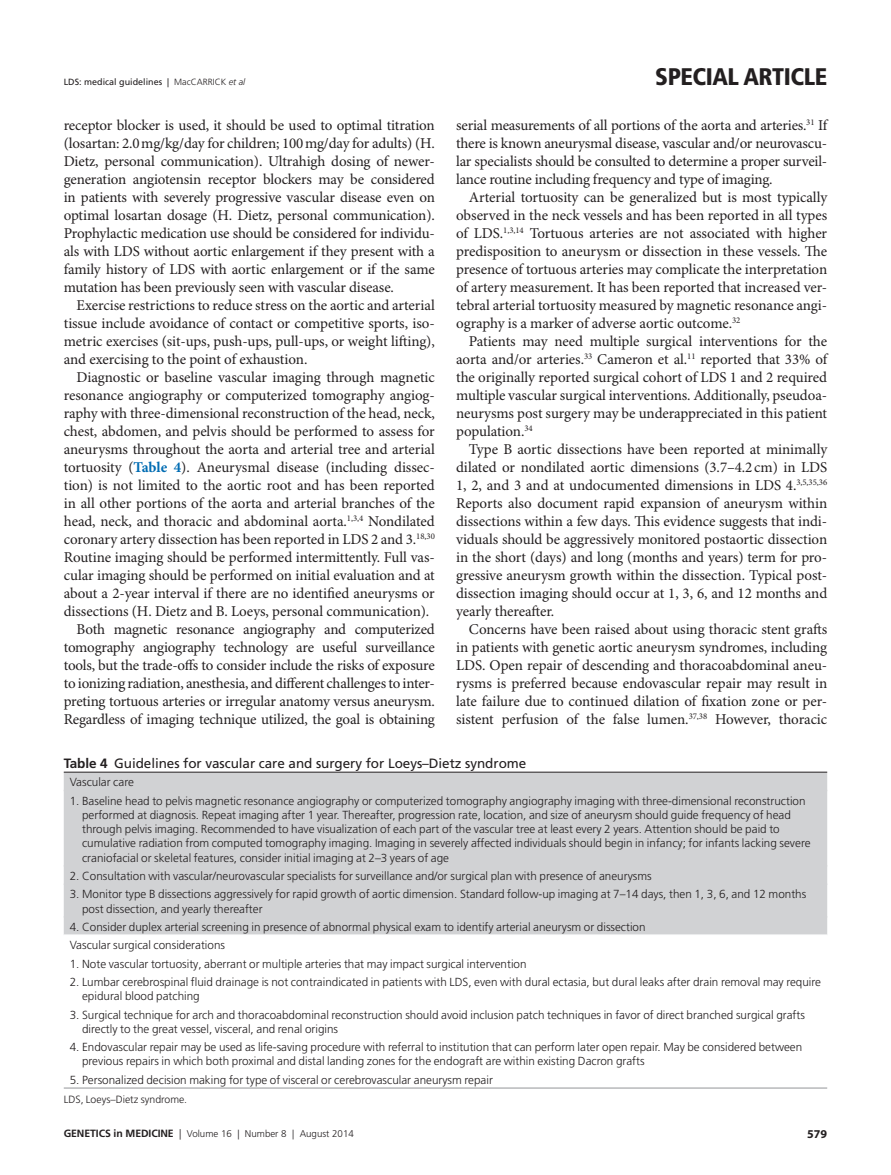
<style>
.page{position:relative;width:891px;height:1175px;background:#fff}
.page>*{position:absolute;margin:0;border:0;box-sizing:border-box;transform-origin:0 0}
.t1{font:900 condensed 24px "Frutiger LT Pro";letter-spacing:-.02em;color:#231f20}
.t2{font:15px/18px "Minion Pro";letter-spacing:-.01em;color:#231f20;text-align:justify}
.t3{font:13.5px "Frutiger LT Pro";letter-spacing:-.005em;color:#231f20}
.t4{font:700 12px "Myriad Pro";color:#231f20}
.t5{font:300 11.7px/14.2px "Frutiger LT Pro";color:#231f20}
.t6{font:300 10.5px "Frutiger LT Pro";color:#231f20}
.t7{font:700 10.5px "Frutiger LT Pro";color:#231f20}
.t8{font:300 9.75px "Frutiger LT Pro";color:#231f20}
.t9{font:9px "Frutiger LT Pro";color:#231f20}
.s1{font-weight:300}
.s2{font-weight:300;font-style:italic}
.s3{font-weight:700;color:#006cb3}
.s4{font-weight:700}
.s5{font-size:10.5px}
</style>
<div class="page">
<div style="left:64px;top:772px;width:763px;height:162px;background:#d1d2d4"></div>
<hr style="left:64px;top:1087px;width:763px;height:1px;background:#939598">
<hr style="left:64px;top:789px;width:763px;height:2px;background:#d1d2d4">
<hr style="left:64px;top:865px;width:763px;height:1px;background:#d1d2d4">
<hr style="left:64px;top:883px;width:763px;height:2px;background:#d1d2d4">
<hr style="left:64px;top:916px;width:763px;height:1px;background:#d1d2d4">
<hr style="left:64px;top:771px;width:763px;height:1px;background:#231f20">
<p class="t9" style="left:64px;top:76px;width:183px">LDS: medical guidelines | <span class="s1">MacCARRICK</span> <span class="s2">et al</span></p>
<h1 class="t1" style="left:655px;top:62px;width:173px">SPECIAL ARTICLE</h1>
<p class="t2" style="left:64px;top:116px;width:373px">receptor blocker is used, it should be used to optimal titration (losartan: 2.0mg/kg/day for children; 100mg/day for adults) (H.<br>Dietz, personal communication). Ultrahigh dosing of newer&shy;generation angiotensin receptor blockers may be considered in patients with severely progressive vascular disease even on optimal losartan dosage (H. Dietz, personal communication).<br>Prophylactic medication use should be considered for individu&shy;als with LDS without aortic enlargement if they present with a family history of LDS with aortic enlargement or if the same mutation has been previously seen with vascular disease.</p>
<p class="t2" style="left:64px;top:296px;width:373px;text-indent:13px">Exercise restrictions to reduce stress on the aortic and arterial tissue include avoidance of contact or competitive sports, iso&shy;metric exercises (sit-ups, push-ups, pull-ups, or weight lifting), and exercising to the point of exhaustion.</p>
<p class="t2" style="left:77px;top:368px;width:360px">Diagnostic or baseline vascular imaging through magnetic</p>
<p class="t2" style="left:64px;top:386px;width:373px">resonance angiography or computerized tomography angiog-</p>
<p class="t2" style="left:64px;top:404px;width:373px">raphy with three-dimensional reconstruction of the head, neck,</p>
<p class="t2" style="left:64px;top:422px;width:373px">chest, abdomen, and pelvis should be performed to assess for</p>
<p class="t2" style="left:64px;top:440px;width:373px">aneurysms throughout the aorta and arterial tree and arterial</p>
<p class="t2" style="left:64px;top:458px;width:373px">tortuosity (<span class="s3">Table 4</span>). Aneurysmal disease (including dissec-</p>
<p class="t2" style="left:64px;top:476px;width:373px">tion) is not limited to the aortic root and has been reported</p>
<p class="t2" style="left:64px;top:494px;width:373px">in all other portions of the aorta and arterial branches of the</p>
<p class="t2" style="left:64px;top:512px;width:373px">head, neck, and thoracic and abdominal aorta.<sup>1,3,4</sup> Nondilated</p>
<p class="t2" style="left:64px;top:530px;width:373px">coronary artery dissection has been reported in LDS 2 and 3.<sup>18,30</sup></p>
<p class="t2" style="left:64px;top:548px;width:373px">Routine imaging should be performed intermittently. Full vas-</p>
<p class="t2" style="left:64px;top:566px;width:373px">cular imaging should be performed on initial evaluation and at</p>
<p class="t2" style="left:64px;top:584px;width:373px">about a 2-year interval if there are no identified aneurysms or</p>
<p class="t2" style="left:64px;top:602px;width:367px">dissections (H. Dietz and B. Loeys, personal communication).</p>
<p class="t2" style="left:77px;top:620px;width:360px">Both magnetic resonance angiography and computerized</p>
<p class="t2" style="left:64px;top:638px;width:373px">tomography angiography technology are useful surveillance</p>
<p class="t2" style="left:64px;top:656px;width:373px">tools, but the trade-offs to consider include the risks of exposure</p>
<p class="t2" style="left:64px;top:674px;width:373px">to ionizing radiation, anesthesia, and different challenges to inter-</p>
<p class="t2" style="left:64px;top:692px;width:373px">preting tortuous arteries or irregular anatomy versus aneurysm.</p>
<p class="t2" style="left:64px;top:710px;width:373px">Regardless of imaging technique utilized, the goal is obtaining</p>
<p class="t2" style="left:456px;top:116px;width:373px">serial measurements of all portions of the aorta and arteries.<sup>31</sup> If there is known aneurysmal disease, vascular and/or neurovascu&shy;lar specialists should be consulted to determine a proper surveil&shy;lance routine including frequency and type of imaging.</p>
<p class="t2" style="left:456px;top:188px;width:373px;text-indent:13px">Arterial tortuosity can be generalized but is most typically observed in the neck vessels and has been reported in all types of LDS.<sup>1,3,14</sup> Tortuous arteries are not associated with higher predisposition to aneurysm or dissection in these vessels. The presence of tortuous arteries may complicate the interpretation of artery measurement. It has been reported that increased ver&shy;tebral arterial tortuosity measured by magnetic resonance angi&shy;ography is a marker of adverse aortic outcome.<sup>32</sup></p>
<p class="t2" style="left:456px;top:332px;width:373px;text-indent:13px">Patients may need multiple surgical interventions for the aorta and/or arteries.<sup>33</sup> Cameron et al.<sup>11</sup> reported that 33% of the originally reported surgical cohort of LDS 1 and 2 required multiple vascular surgical interventions. Additionally, pseudoa&shy;neurysms post surgery may be underappreciated in this patient population.<sup>34</sup></p>
<p class="t2" style="left:456px;top:440px;width:373px;text-indent:13px">Type B aortic dissections have been reported at minimally dilated or nondilated aortic dimensions (3.7–4.2cm) in LDS 1, 2, and 3 and at undocumented dimensions in LDS 4.<sup>3,5,35,36<br></sup>Reports also document rapid expansion of aneurysm within dissections within a few days. This evidence suggests that indi&shy;viduals should be aggressively monitored postaortic dissection in the short (days) and long (months and years) term for pro&shy;gressive aneurysm growth within the dissection. Typical post&shy;dissection imaging should occur at 1, 3, 6, and 12 months and yearly thereafter.</p>
<p class="t2" style="left:456px;top:620px;width:373px;text-indent:13px">Concerns have been raised about using thoracic stent grafts in patients with genetic aortic aneurysm syndromes, including LDS. Open repair of descending and thoracoabdominal aneu&shy;rysms is preferred because endovascular repair may result in late failure due to continued dilation of fixation zone or per&shy;sistent perfusion of the false lumen.<sup>37,38</sup> However, thoracic</p>
<p class="t3" style="left:64px;top:755px;width:464px"><span class="s4">TABLE 4</span> Guidelines for vascular care and surgery for Loeys–Dietz syndrome</p>
<p class="t5" style="left:70px;top:775px;width:66px">Vascular care</p>
<p class="t5" style="left:82px;top:793px;width:730px;text-indent:-12px">1. Baseline head to pelvis magnetic resonance angiography or computerized tomography angiography imaging with three-dimensional reconstruction performed at diagnosis. Repeat imaging after 1 year. Thereafter, progression rate, location, and size of aneurysm should guide frequency of head through pelvis imaging. Recommended to have visualization of each part of the vascular tree at least every 2 years. Attention should be paid to cumulative radiation from computed tomography imaging. Imaging in severely affected individuals should begin in infancy; for infants lacking severe craniofacial or skeletal features, consider initial imaging at 2–3 years of age</p>
<p class="t5" style="left:70px;top:869px;width:583px">2. Consultation with vascular/neurovascular specialists for surveillance and/or surgical plan with presence of aneurysms</p>
<p class="t5" style="left:82px;top:887px;width:726px;text-indent:-12px">3. Monitor type B dissections aggressively for rapid growth of aortic dimension. Standard follow-up imaging at 7–14 days, then 1, 3, 6, and 12 months post dissection, and yearly thereafter</p>
<p class="t5" style="left:70px;top:917px;width:577px;line-height:18.3px">4. Consider duplex arterial screening in presence of abnormal physical exam to identify arterial aneurysm or dissection<br>Vascular surgical considerations</p>
<p class="t5" style="left:70px;top:956px;width:458px">1. Note vascular tortuosity, aberrant or multiple arteries that may impact surgical intervention</p>
<p class="t5" style="left:82px;top:975px;width:740px;text-indent:-12px">2. Lumbar cerebrospinal fluid drainage is not contraindicated in patients with LDS, even with dural ectasia, but dural leaks after drain removal may require epidural blood patching</p>
<p class="t5" style="left:82px;top:1007px;width:724px;text-indent:-12px">3. Surgical technique for arch and thoracoabdominal reconstruction should avoid inclusion patch techniques in favor of direct branched surgical grafts directly to the great vessel, visceral, and renal origins</p>
<p class="t5" style="left:82px;top:1040px;width:722px;text-indent:-12px">4. Endovascular repair may be used as life-saving procedure with referral to institution that can perform later open repair. May be considered between previous repairs in which both proximal and distal landing zones for the endograft are within existing Dacron grafts</p>
<p class="t5" style="left:70px;top:1072px;width:425px">5. Personalized decision making for type of visceral or cerebrovascular aneurysm repair</p>
<p class="t6" style="left:64px;top:1092px;width:125px">LDS, Loeys–Dietz syndrome.</p>
<p class="t7" style="left:64px;top:1127px;width:14px">GENETICS</p>
<p class="t7" style="left:114px;top:1127px;width:19px">IN MEDICINE</p>
<p class="t8" style="left:179px;top:1128px;width:176px"><span class="s5">|</span> Volume 16 | Number 8 | August 2014</p>
<p class="t4" style="left:807px;top:1126px;width:21px">579</p>
</div>
